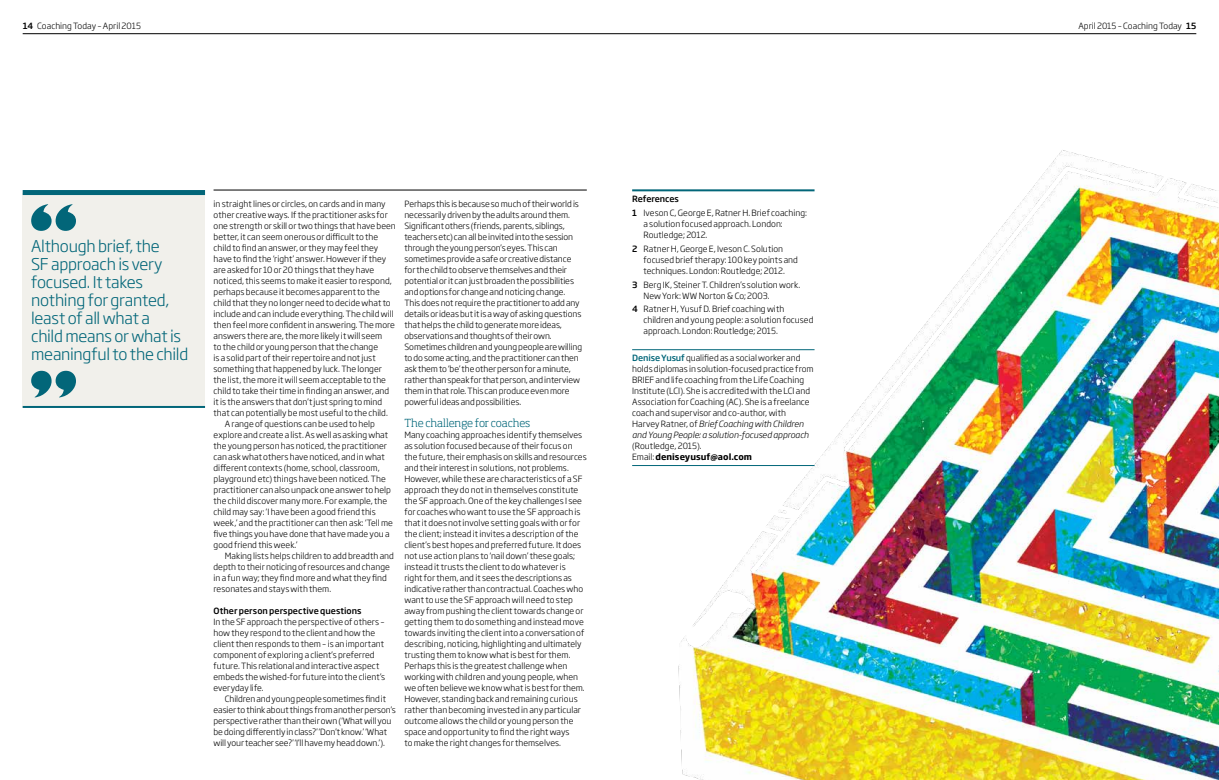
<style>
.page{position:relative;width:1219px;height:780px;background:#fff}
.page>*{position:absolute;margin:0;border:0;box-sizing:border-box;transform-origin:0 0}
.t1{font:300 16px/18px "Soho Gothic Std";letter-spacing:-.015em;color:#026679}
.t2{font:300 11px "Soho Pro";letter-spacing:-.005em;color:#026679}
.t3{font:300 8.5px/11px "Soho Gothic Std";color:#000}
.t4{font:500 8.5px "Soho Gothic Std";letter-spacing:.005em;color:#000}
.s1{font-weight:500}
.s2{font-weight:500;color:#026679}
.s3{font-style:italic}
.s4{font-weight:700}
</style>
<div class="page">
<hr style="left:23px;top:33px;width:1173px;height:1px;background:#000">
<img style="left:672px;top:150px;width:547px;height:630px">
<hr style="left:214px;top:190px;width:373px;height:1px;background:#000">
<hr style="left:632px;top:189px;width:182px;height:2px;background:#026679">
<hr style="left:632px;top:349px;width:182px;height:1px;background:#026679">
<hr style="left:632px;top:465px;width:182px;height:1px;background:#026679">
<div style="left:23px;top:193px;width:182px;height:215px;background:#f1f0eb"></div>
<hr style="left:23px;top:406px;width:182px;height:2px;background:#026679">
<div style="left:23px;top:190px;width:182px;height:5px;background:#026679"></div>
<svg style="left:31px;top:371px;width:45px;height:26px"></svg>
<svg style="left:31px;top:204px;width:45px;height:27px"></svg>
<p class="t3" style="left:23px;top:21px;width:120px"><span class="s1">14</span> Coaching Today – April 2015</p>
<p class="t3" style="left:1078px;top:21px;width:119px">April 2015 – Coaching Today <span class="s1">15</span></p>
<h1 class="t1" style="left:31px;top:237px;width:159px">Although brief, the<br>SF approach is very focused. It takes nothing for granted, least of all what a<br>child means or what is meaningful to the child</h1>
<p class="t3" style="left:214px;top:198px;width:174px">in straight lines or circles, on cards and in many</p>
<p class="t3" style="left:214px;top:209px;width:176px">other creative ways. If the practitioner asks for</p>
<p class="t3" style="left:214px;top:220px;width:184px">one strength or skill or two things that have been</p>
<p class="t3" style="left:214px;top:231px;width:166px">better, it can seem onerous or difficult to the</p>
<p class="t3" style="left:214px;top:242px;width:166px">child to find an answer, or they may feel they</p>
<p class="t3" style="left:214px;top:253px;width:174px">have to find the ‘right’ answer. However if they</p>
<p class="t3" style="left:214px;top:264px;width:162px">are asked for 10 or 20 things that they have</p>
<p class="t3" style="left:214px;top:275px;width:180px">noticed, this seems to make it easier to respond,</p>
<p class="t3" style="left:214px;top:286px;width:168px">perhaps because it becomes apparent to the</p>
<p class="t3" style="left:214px;top:297px;width:179px">child that they no longer need to decide what to</p>
<p class="t3" style="left:214px;top:308px;width:182px">include and can include everything. The child will</p>
<p class="t3" style="left:214px;top:319px;width:183px">then feel more confident in answering. The more</p>
<p class="t3" style="left:214px;top:330px;width:170px">answers there are, the more likely it will seem</p>
<p class="t3" style="left:214px;top:341px;width:166px">to the child or young person that the change</p>
<p class="t3" style="left:214px;top:352px;width:164px">is a solid part of their repertoire and not just</p>
<p class="t3" style="left:214px;top:363px;width:170px">something that happened by luck. The longer</p>
<p class="t3" style="left:214px;top:374px;width:174px">the list, the more it will seem acceptable to the</p>
<p class="t3" style="left:214px;top:385px;width:177px">child to take their time in finding an answer, and</p>
<p class="t3" style="left:214px;top:396px;width:170px">it is the answers that don’t just spring to mind</p>
<p class="t3" style="left:214px;top:407px;width:176px">that can potentially be most useful to the child.</p>
<p class="t3" style="left:225px;top:418px;width:151px">A range of questions can be used to help</p>
<p class="t3" style="left:214px;top:429px;width:176px">explore and create a list. As well as asking what</p>
<p class="t3" style="left:214px;top:440px;width:175px">the young person has noticed, the practitioner</p>
<p class="t3" style="left:214px;top:451px;width:173px">can ask what others have noticed, and in what</p>
<p class="t3" style="left:214px;top:462px;width:168px">different contexts (home, school, classroom,</p>
<p class="t3" style="left:214px;top:473px;width:174px">playground etc) things have been noticed. The</p>
<p class="t3" style="left:214px;top:484px;width:179px">practitioner can also unpack one answer to help</p>
<p class="t3" style="left:214px;top:495px;width:175px">the child discover many more. For example, the</p>
<p class="t3" style="left:214px;top:506px;width:164px">child may say: ‘I have been a good friend this</p>
<p class="t3" style="left:214px;top:517px;width:181px">week,’ and the practitioner can then ask: ‘Tell me</p>
<p class="t3" style="left:214px;top:528px;width:177px">five things you have done that have made you a</p>
<p class="t3" style="left:214px;top:539px;width:86px">good friend this week.’</p>
<p class="t3" style="left:225px;top:550px;width:171px">Making lists helps children to add breadth and</p>
<p class="t3" style="left:214px;top:561px;width:178px">depth to their noticing of resources and change</p>
<p class="t3" style="left:214px;top:572px;width:175px">in a fun way; they find more and what they find</p>
<p class="t3" style="left:214px;top:583px;width:119px">resonates and stays with them.</p>
<p class="t4" style="left:214px;top:605px;width:149px">Other person perspective questions</p>
<p class="t3" style="left:214px;top:616px;width:173px">In the SF approach the perspective of others – how they respond to the client and how the client then responds to them – is an important component of exploring a client’s preferred future. This relational and interactive aspect embeds the wished-for future into the client’s everyday life.</p>
<p class="t3" style="left:214px;top:693px;width:184px;text-indent:11px">Children and young people sometimes find it easier to think about things from another person’s perspective rather than their own (‘What will you be doing differently in class?’ ‘Don’t know.’ ‘What will your teacher see?’ ‘I’ll have my head down.’).</p>
<p class="t3" style="left:404px;top:198px;width:179px">Perhaps this is because so much of their world is necessarily driven by the adults around them.<br>Significant others (friends, parents, siblings, teachers etc) can all be invited into the session through the young person’s eyes. This can sometimes provide a safe or creative distance for the child to observe themselves and their potential or it can just broaden the possibilities and options for change and noticing change.<br>This does not require the practitioner to add any details or ideas but it is a way of asking questions that helps the child to generate more ideas, observations and thoughts of their own.<br>Sometimes children and young people are willing to do some acting, and the practitioner can then ask them to ‘be’ the other person for a minute, rather than speak for that person, and interview them in that role. This can produce even more powerful ideas and possibilities.</p>
<p class="t2" style="left:404px;top:414px;width:127px">The challenge for coaches</p>
<p class="t3" style="left:404px;top:429px;width:184px">Many coaching approaches identify themselves as solution focused because of their focus on the future, their emphasis on skills and resources and their interest in solutions, not problems.<br>However, while these are characteristics of a SF approach they do not in themselves constitute the SF approach. One of the key challenges I see for coaches who want to use the SF approach is that it does not involve setting goals with or for the client; instead it invites a description of the client’s best hopes and preferred future. It does not use action plans to ‘nail down’ these goals; instead it trusts the client to do whatever is<br>right for them, and it sees the descriptions as indicative rather than contractual. Coaches who want to use the SF approach will need to step away from pushing the client towards change or getting them to do something and instead move towards inviting the client into a conversation of describing, noticing, highlighting and ultimately trusting them to know what is best for them.<br>Perhaps this is the greatest challenge when working with children and young people, when we often believe we know what is best for them.<br>However, standing back and remaining curious rather than becoming invested in any particular outcome allows the child or young person the space and opportunity to find the right ways<br>to make the right changes for themselves.</p>
<p class="t3" style="left:632px;top:192px;width:176px;line-height:13.8px"><span class="s1">References<br>1</span> Iveson C, George E, Ratner H. Brief coaching:</p>
<p class="t3" style="left:643px;top:218px;width:141px">a solution focused approach. London:<br>Routledge; 2012.</p>
<p class="t3" style="left:643px;top:243px;width:156px;text-indent:-11px"><span class="s1">2</span> Ratner H, George E, Iveson C. Solution focused brief therapy: 100 key points and techniques. London: Routledge; 2012.</p>
<p class="t3" style="left:643px;top:279px;width:158px;text-indent:-11px"><span class="s1">3</span> Berg IK, Steiner T. Children’s solution work.<br>New York: WW Norton &amp; Co; 2003.</p>
<p class="t3" style="left:643px;top:304px;width:171px;text-indent:-11px"><span class="s1">4</span> Ratner H, Yusuf D. Brief coaching with children and young people: a solution focused approach. London: Routledge; 2015.</p>
<p class="t3" style="left:632px;top:352px;width:183px"><span class="s2">Denise Yusuf</span> qualified as a social worker and holds diplomas in solution-focused practice from BRIEF and life coaching from the Life Coaching Institute (LCI). She is accredited with the LCI and Association for Coaching (AC). She is a freelance coach and supervisor and co-author, with Harvey Ratner, of <span class="s3">Brief Coaching with Children and Young People: a solution-focused approach</span></p>
<p class="t3" style="left:632px;top:440px;width:121px">(Routledge, 2015).<br>Email: <span class="s4">deniseyusuf@aol.com</span></p>
</div>
